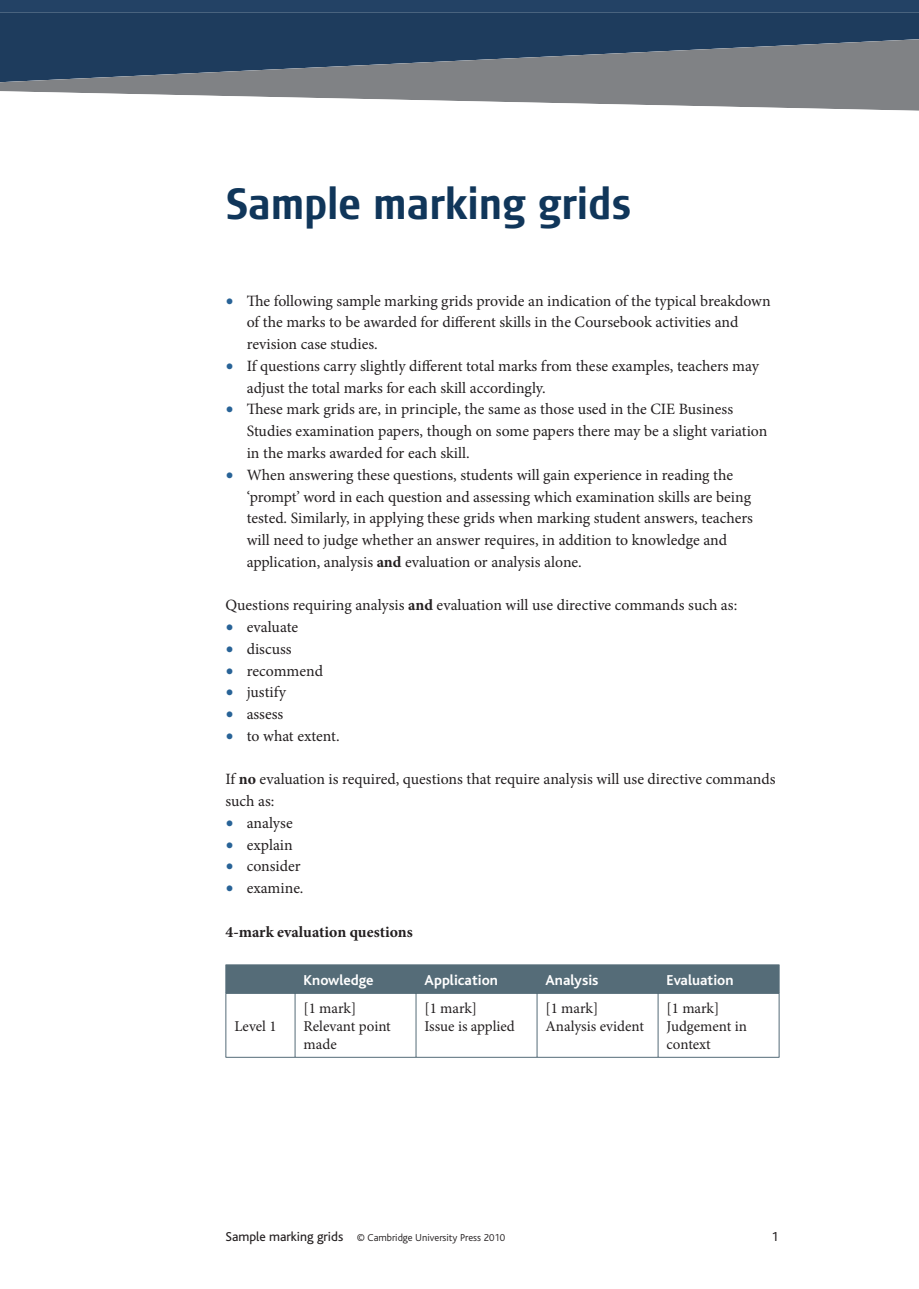
<style>
.page{position:relative;width:919px;height:1289px;background:#fff}
.page>*{position:absolute;margin:0;border:0;box-sizing:border-box;transform-origin:0 0}
.t1{font:700 43.5px "Signa Cond";letter-spacing:-.015em;color:#10365a}
.t2{font:15.75px/21.8px "Minion Pro";color:#231f20}
.t3{font:700 15.75px "Minion Pro";color:#231f20}
.t4{font:15px/18px "Minion Pro";color:#231f20}
.t5{font:700 15px "Bliss";color:#fff}
.t6{font:13.5px "Bliss";color:#231f20}
.t7{font:300 10.5px "Bliss";color:#231f20}
.s1{font-weight:700;font-size:21px;color:#286397}
.s2{font-weight:700}
.s3{font-weight:400;font-size:13.5px}
.s4{font-weight:400}
</style>
<div class="page">
<img style="left:0;top:0;width:918px;height:82px">
<div style="left:225px;top:964px;width:554px;height:28px;background:#556c78"></div>
<hr style="left:225px;top:992px;width:70px;height:1px;background:#556c78">
<hr style="left:225px;top:993px;width:1px;height:63px;background:#556c78">
<hr style="left:295px;top:992px;width:121px;height:1px;background:#556c78">
<hr style="left:295px;top:993px;width:1px;height:63px;background:#556c78">
<hr style="left:416px;top:992px;width:121px;height:1px;background:#556c78">
<hr style="left:415px;top:993px;width:1px;height:63px;background:#556c78">
<hr style="left:537px;top:992px;width:121px;height:1px;background:#556c78">
<hr style="left:536px;top:993px;width:1px;height:63px;background:#556c78">
<hr style="left:658px;top:992px;width:121px;height:1px;background:#556c78">
<hr style="left:657px;top:993px;width:1px;height:63px;background:#556c78">
<hr style="left:778px;top:993px;width:1px;height:63px;background:#556c78">
<hr style="left:225px;top:1056px;width:433px;height:1px;background:#556c78">
<hr style="left:658px;top:1056px;width:121px;height:1px;background:#556c78">
<h1 class="t1" style="left:225px;top:186px;width:407px">Sample marking grids</h1>
<p class="t2" style="left:247px;top:291px;width:525px;text-indent:-21px"><span class="s1">•</span> The following sample marking grids provide an indication of the typical breakdown of the marks to be awarded for different skills in the Coursebook activities and revision case studies.</p>
<p class="t2" style="left:247px;top:356px;width:513px;text-indent:-21px"><span class="s1">•</span> If questions carry slightly different total marks from these examples, teachers may adjust the total marks for each skill accordingly.</p>
<p class="t2" style="left:247px;top:400px;width:522px;text-indent:-21px"><span class="s1">•</span> These mark grids are, in principle, the same as those used in the CIE Business<br>Studies examination papers, though on some papers there may be a slight variation in the marks awarded for each skill.</p>
<p class="t2" style="left:247px;top:465px;width:507px;text-indent:-21px"><span class="s1">•</span> When answering these questions, students will gain experience in reading the ‘prompt’ word in each question and assessing which examination skills are being tested. Similarly, in applying these grids when marking student answers, teachers will need to judge whether an answer requires, in addition to knowledge and application, analysis <span class="s2">and</span> evaluation or analysis alone.</p>
<p class="t2" style="left:225px;top:595px;width:513px">Questions requiring analysis <span class="s2">and</span> evaluation will use directive commands such as:</p>
<p class="t2" style="left:225px;top:617px;width:74px"><span class="s1">•</span> evaluate</p>
<p class="t2" style="left:225px;top:639px;width:68px"><span class="s1">•</span> discuss</p>
<p class="t2" style="left:225px;top:661px;width:99px"><span class="s1">•</span> recommend</p>
<p class="t2" style="left:225px;top:682px;width:62px"><span class="s1">•</span> justify</p>
<p class="t2" style="left:225px;top:704px;width:59px"><span class="s1">•</span> assess</p>
<p class="t2" style="left:225px;top:726px;width:116px"><span class="s1">•</span> to what extent.</p>
<p class="t2" style="left:225px;top:769px;width:551px">If <span class="s2">no</span> evaluation is required, questions that require analysis will use directive commands such as:</p>
<p class="t2" style="left:225px;top:813px;width:69px"><span class="s1">•</span> analyse</p>
<p class="t2" style="left:225px;top:835px;width:69px"><span class="s1">•</span> explain</p>
<p class="t2" style="left:225px;top:856px;width:77px"><span class="s1">•</span> consider</p>
<p class="t2" style="left:225px;top:878px;width:80px"><span class="s1">•</span> examine.</p>
<p class="t3" style="left:225px;top:925px;width:189px">4-mark evaluation questions</p>
<p class="t5" style="left:303px;top:974px;width:72px">Knowledge</p>
<p class="t5" style="left:424px;top:974px;width:75px">Application</p>
<p class="t5" style="left:545px;top:974px;width:54px">Analysis</p>
<p class="t5" style="left:666px;top:974px;width:68px">Evaluation</p>
<p class="t4" style="left:234px;top:1018px;width:44px">Level 1</p>
<p class="t4" style="left:303px;top:1000px;width:89px">[1 mark]<br>Relevant point made</p>
<p class="t4" style="left:424px;top:1000px;width:92px">[1 mark]<br>Issue is applied</p>
<p class="t4" style="left:545px;top:1000px;width:100px">[1 mark]<br>Analysis evident</p>
<p class="t4" style="left:666px;top:1000px;width:82px">[1 mark]<br>Judgement in context</p>
<p class="t7" style="left:225px;top:1233px;width:281px"><span class="s3">Sample marking grids</span> <span class="s4">©</span> Cambridge University Press 2010</p>
<p class="t6" style="left:771px;top:1231px;width:9px">1</p>
</div>
